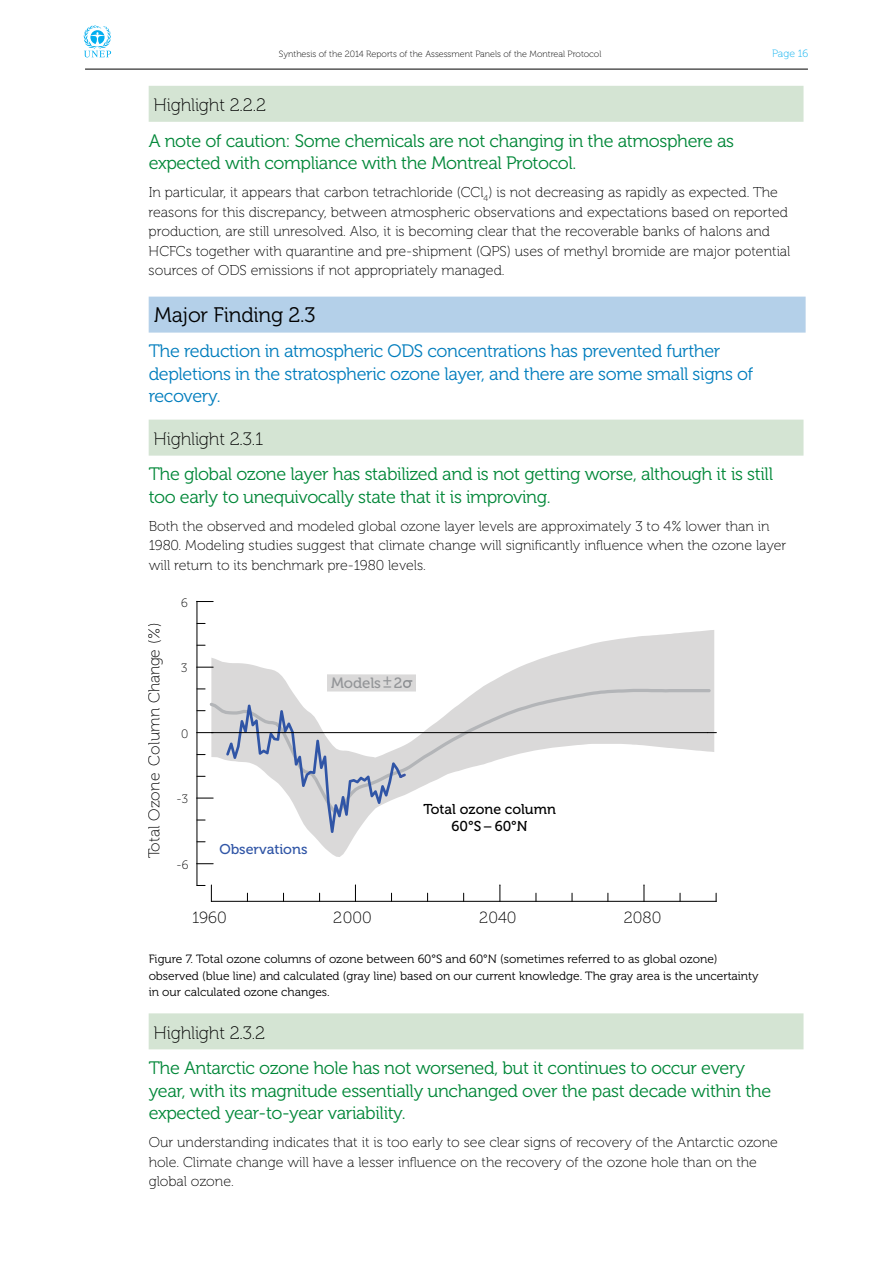
<style>
.page{position:relative;width:893px;height:1263px;background:#fff}
.page>*{position:absolute;margin:0;border:0;box-sizing:border-box;transform-origin:0 0}
.t1{font:21px "Museo 300";letter-spacing:-.01em;color:#000}
.t2{font:18px/22.5px "Museo 300";letter-spacing:-.02em;color:#008738}
.t3{font:18px/22.5px "Museo 300";letter-spacing:-.02em;color:#007dbd}
.t4{font:18px "Museo 100";letter-spacing:-.01em;color:#000}
.t5{font:16.2px "Museo 100";color:#000}
.t6{font:15.75px "Museo 100";color:#000}
.t7{font:14.85px "Museo 500";letter-spacing:-.005em;color:#939598}
.t8{font:14.25px/19.5px "Museo 100";color:#000}
.t9{font:14.25px/17.4px "Museo 500";color:#000;text-align:center}
.t10{font:14.1px "Museo 500";letter-spacing:-.005em;color:#3055a6}
.t11{font:12.15px "Museo 100";color:#000}
.t12{font:12px/16.5px "Museo 300";color:#000}
.t13{font:10.5px "Museo 100";letter-spacing:-.005em;color:#00aeef}
.t14{font:9px "Museo 100";color:#000}
</style>
<div class="page">
<div style="left:149px;top:86px;width:654px;height:36px;background:#d4e4d3"></div>
<div style="left:149px;top:297px;width:657px;height:36px;background:#b4d0e9"></div>
<div style="left:149px;top:420px;width:654px;height:36px;background:#d4e4d3"></div>
<div style="left:149px;top:1013px;width:654px;height:36px;background:#d4e4d3"></div>
<hr style="left:211px;top:901px;width:506px;height:1px;background:#000">
<svg style="left:355px;top:885px;width:1px;height:16px"></svg>
<svg style="left:499px;top:885px;width:1px;height:17px"></svg>
<svg style="left:643px;top:885px;width:1px;height:17px"></svg>
<svg style="left:211px;top:630px;width:503px;height:227px"></svg>
<hr style="left:196px;top:601px;width:1px;height:285px;background:#000">
<svg style="left:196px;top:863px;width:18px;height:1px"></svg>
<svg style="left:196px;top:797px;width:14px;height:1px"></svg>
<svg style="left:196px;top:732px;width:14px;height:1px"></svg>
<svg style="left:196px;top:667px;width:18px;height:1px"></svg>
<svg style="left:196px;top:601px;width:18px;height:1px"></svg>
<svg style="left:196px;top:885px;width:16px;height:17px"></svg>
<svg style="left:210px;top:689px;width:501px;height:125px"></svg>
<svg style="left:226px;top:704px;width:180px;height:129px"></svg>
<div style="left:327px;top:674px;width:89px;height:17px;background:#dad9d9"></div>
<hr style="left:211px;top:732px;width:497px;height:1px;background:#000">
<svg style="left:403px;top:680px;width:9px;height:8px"></svg>
<svg style="left:83px;top:25px;width:28px;height:32px"></svg>
<hr style="left:85px;top:69px;width:723px;height:1px;background:#000">
<p class="t14" style="left:279px;top:49px;width:324px">Synthesis of the 2014 Reports of the Assessment Panels of the Montreal Protocol</p>
<p class="t13" style="left:772px;top:47px;width:38px">Page 16</p>
<p class="t4" style="left:153px;top:96px;width:114px">Highlight 2.2.2</p>
<p class="t2" style="left:149px;top:129px;width:587px">A note of caution: Some chemicals are not changing in the atmosphere as expected with compliance with the Montreal Protocol.</p>
<p class="t8" style="left:149px;top:183px;width:643px">In particular, it appears that carbon tetrachloride (CCl<sub>4</sub>) is not decreasing as rapidly as expected. The reasons for this discrepancy, between atmospheric observations and expectations based on reported production, are still unresolved. Also, it is becoming clear that the recoverable banks of halons and HCFCs together with quarantine and pre-shipment (QPS) uses of methyl bromide are major potential sources of ODS emissions if not appropriately managed.</p>
<h1 class="t1" style="left:154px;top:304px;width:163px">Major Finding 2.3</h1>
<p class="t3" style="left:149px;top:340px;width:606px">The reduction in atmospheric ODS concentrations has prevented further depletions in the stratospheric ozone layer, and there are some small signs of recovery.</p>
<p class="t4" style="left:153px;top:429px;width:111px">Highlight 2.3.1</p>
<p class="t2" style="left:149px;top:463px;width:626px">The global ozone layer has stabilized and is not getting worse, although it is still too early to unequivocally state that it is improving.</p>
<p class="t8" style="left:149px;top:517px;width:639px">Both the observed and modeled global ozone layer levels are approximately 3 to 4% lower than in<br>1980. Modeling studies suggest that climate change will significantly influence when the ozone layer will return to its benchmark pre-1980 levels.</p>
<p class="t6" style="left:146px;top:858px;width:237px;rotate:-90deg">Total Ozone Column Change (%)</p>
<p class="t11" style="left:181px;top:596px;width:8px">6</p>
<p class="t11" style="left:181px;top:662px;width:8px">3</p>
<p class="t11" style="left:181px;top:727px;width:9px">0</p>
<p class="t11" style="left:176px;top:793px;width:13px">-3</p>
<p class="t11" style="left:176px;top:858px;width:13px">-6</p>
<p class="t7" style="left:331px;top:675px;width:73px">Models±2</p>
<p class="t10" style="left:219px;top:842px;width:90px">Observations</p>
<p class="t9" style="left:423px;top:800px;width:134px">Total ozone column<br>60°S– 60°N</p>
<p class="t5" style="left:192px;top:909px;width:36px">1960</p>
<p class="t5" style="left:333px;top:909px;width:40px">2000</p>
<p class="t5" style="left:479px;top:909px;width:39px">2040</p>
<p class="t5" style="left:624px;top:909px;width:39px">2080</p>
<p class="t12" style="left:149px;top:951px;width:611px">Figure 7. Total ozone columns of ozone between 60°S and 60°N (sometimes referred to as global ozone) observed (blue line) and calculated (gray line) based on our current knowledge. The gray area is the uncertainty in our calculated ozone changes.</p>
<p class="t4" style="left:153px;top:1023px;width:113px">Highlight 2.3.2</p>
<p class="t2" style="left:149px;top:1057px;width:624px">The Antarctic ozone hole has not worsened, but it continues to occur every year, with its magnitude essentially unchanged over the past decade within the expected year-to-year variability.</p>
<p class="t8" style="left:149px;top:1133px;width:631px">Our understanding indicates that it is too early to see clear signs of recovery of the Antarctic ozone hole. Climate change will have a lesser influence on the recovery of the ozone hole than on the global ozone.</p>
</div>
